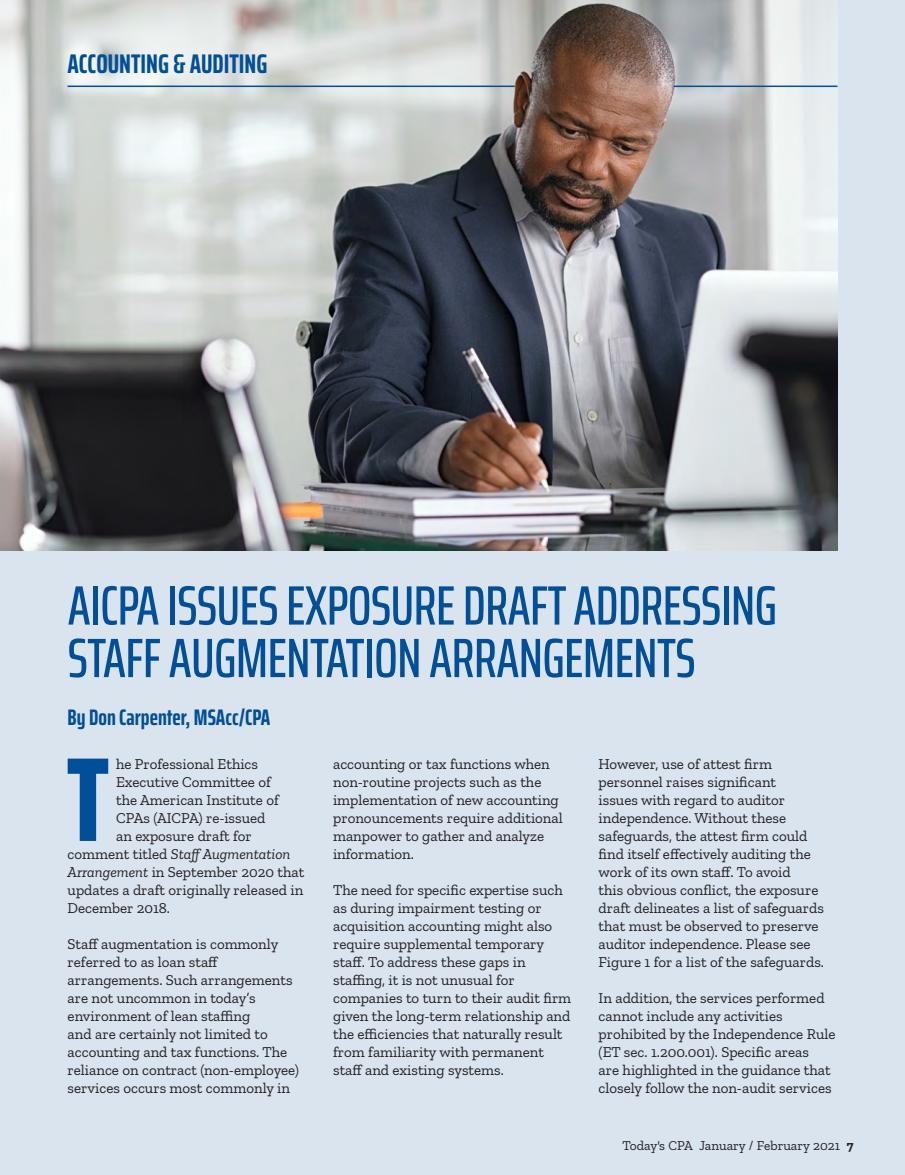
<style>
.page{position:relative;width:905px;height:1175px;background:#fff}
.page>*{position:absolute;margin:0;border:0;box-sizing:border-box;transform-origin:0 0}
.t1{font:800 extra-condensed 119.7px "Saira";color:#014e99}
.t2{font:500 extra-condensed 55.5px/52.5px "Saira";letter-spacing:-.01em;color:#014e99}
.t3{font:700 extra-condensed 27px "Saira";color:#014e99}
.t4{font:700 extra-condensed 22.5px "Saira";color:#014e99}
.t5{font:15px/18px "Zilla Slab";color:#231f20}
.t6{font:italic 15px "Zilla Slab";color:#231f20}
.t7{font:13.5px "Zilla Slab";color:#231f20}
.s1{font-style:normal}
.s2{font-style:italic}
.s3{font-weight:700}
</style>
<div class="page">
<div style="left:0;top:0;width:904px;height:1174px;background:#d9e4ef"></div>
<img style="left:0;top:0;width:837px;height:551px">
<hr style="left:68px;top:86px;width:447px;height:1px;background:#014e99">
<hr style="left:673px;top:86px;width:164px;height:1px;background:#014e99">
<h3 class="t3" style="left:68px;top:43px;width:201px">ACCOUNTING &amp; AUDITING</h3>
<h2 class="t2" style="left:68px;top:578px;width:710px">AICPA ISSUES EXPOSURE DRAFT ADDRESSING<br>STAFF AUGMENTATION ARRANGEMENTS</h2>
<h3 class="t4" style="left:68px;top:700px;width:204px">By Don Carpenter, MSAcc/CPA</h3>
<h1 class="t1" style="left:67px;top:707px;width:43px">T</h1>
<p class="t5" style="left:116px;top:755px;width:143px">he Professional Ethics</p>
<p class="t5" style="left:116px;top:773px;width:156px">Executive Committee of</p>
<p class="t5" style="left:116px;top:791px;width:164px">the American Institute of</p>
<p class="t5" style="left:116px;top:809px;width:151px">CPAs (AICPA) re-issued</p>
<p class="t5" style="left:116px;top:827px;width:137px">an exposure draft for</p>
<p class="t6" style="left:68px;top:845px;width:224px"><span class="s1">comment titled</span> Staff Augmentation</p>
<p class="t5" style="left:68px;top:863px;width:238px"><span class="s2">Arrangement</span> in September 2020 that</p>
<p class="t5" style="left:68px;top:881px;width:237px">updates a draft originally released in</p>
<p class="t5" style="left:68px;top:899px;width:104px">December 2018.</p>
<p class="t5" style="left:68px;top:935px;width:233px">Staff augmentation is commonly referred to as loan staff arrangements. Such arrangements are not uncommon in today’s environment of lean staffing<br>and are certainly not limited to accounting and tax functions. The reliance on contract (non-employee) services occurs most commonly in</p>
<p class="t5" style="left:333px;top:755px;width:231px">accounting or tax functions when non-routine projects such as the implementation of new accounting pronouncements require additional manpower to gather and analyze information.</p>
<p class="t5" style="left:333px;top:881px;width:240px">The need for specific expertise such as during impairment testing or acquisition accounting might also require supplemental temporary staff. To address these gaps in staffing, it is not unusual for companies to turn to their audit firm given the long-term relationship and the efficiencies that naturally result from familiarity with permanent staff and existing systems.</p>
<p class="t5" style="left:598px;top:755px;width:227px">However, use of attest firm personnel raises significant<br>issues with regard to auditor independence. Without these safeguards, the attest firm could find itself effectively auditing the work of its own staff. To avoid<br>this obvious conflict, the exposure draft delineates a list of safeguards that must be observed to preserve auditor independence. Please see Figure 1 for a list of the safeguards.</p>
<p class="t5" style="left:598px;top:989px;width:238px">In addition, the services performed cannot include any activities prohibited by the Independence Rule (ET sec. 1.200.001). Specific areas<br>are highlighted in the guidance that closely follow the non-audit services</p>
<p class="t7" style="left:622px;top:1138px;width:233px">Today's CPA January / February 2021 <span class="s3">7</span></p>
</div>
